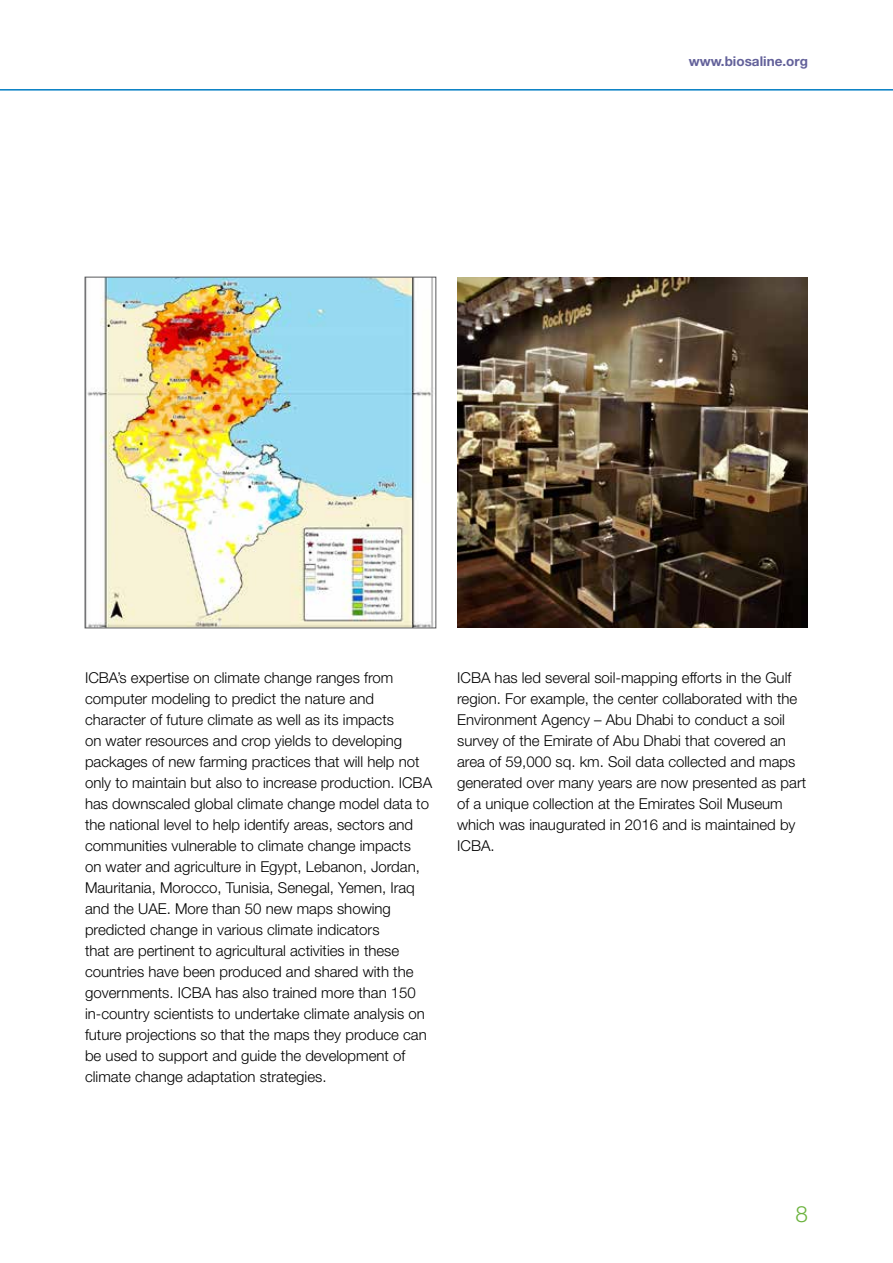
<style>
.page{position:relative;width:893px;height:1263px;background:#fff}
.page>*{position:absolute;margin:0;border:0;box-sizing:border-box;transform-origin:0 0}
.t1{font:300 22.5px "Helvetica Neue LT Std";color:#6cb33f}
.t2{font:300 15px/21px "Helvetica Neue LT Std";color:#000}
.t3{font:700 13.5px "Helvetica Neue LT Std";color:#63619a}
</style>
<div class="page">
<img style="left:87px;top:279px;width:347px;height:347px">
<div style="left:85px;top:277px;width:351px;height:351px;border:1px solid #58595b"></div>
<img style="left:457px;top:277px;width:351px;height:351px">
<hr style="left:0;top:89px;width:893px;height:2px;background:#007dc3">
<p class="t3" style="left:689px;top:53px;width:121px">www.biosaline.org</p>
<p class="t2" style="left:85px;top:667px;width:349px">ICBA’s expertise on climate change ranges from computer modeling to predict the nature and character of future climate as well as its impacts<br>on water resources and crop yields to developing packages of new farming practices that will help not only to maintain but also to increase production. ICBA has downscaled global climate change model data to the national level to help identify areas, sectors and communities vulnerable to climate change impacts<br>on water and agriculture in Egypt, Lebanon, Jordan, Mauritania, Morocco, Tunisia, Senegal, Yemen, Iraq and the UAE. More than 50 new maps showing predicted change in various climate indicators<br>that are pertinent to agricultural activities in these countries have been produced and shared with the governments. ICBA has also trained more than 150 in-country scientists to undertake climate analysis on future projections so that the maps they produce can be used to support and guide the development of climate change adaptation strategies.</p>
<p class="t2" style="left:457px;top:667px;width:351px">ICBA has led several soil-mapping efforts in the Gulf region. For example, the center collaborated with the Environment Agency – Abu Dhabi to conduct a soil survey of the Emirate of Abu Dhabi that covered an area of 59,000 sq. km. Soil data collected and maps generated over many years are now presented as part of a unique collection at the Emirates Soil Museum which was inaugurated in 2016 and is maintained by ICBA.</p>
<h1 class="t1" style="left:795px;top:1200px;width:14px">8</h1>
</div>
